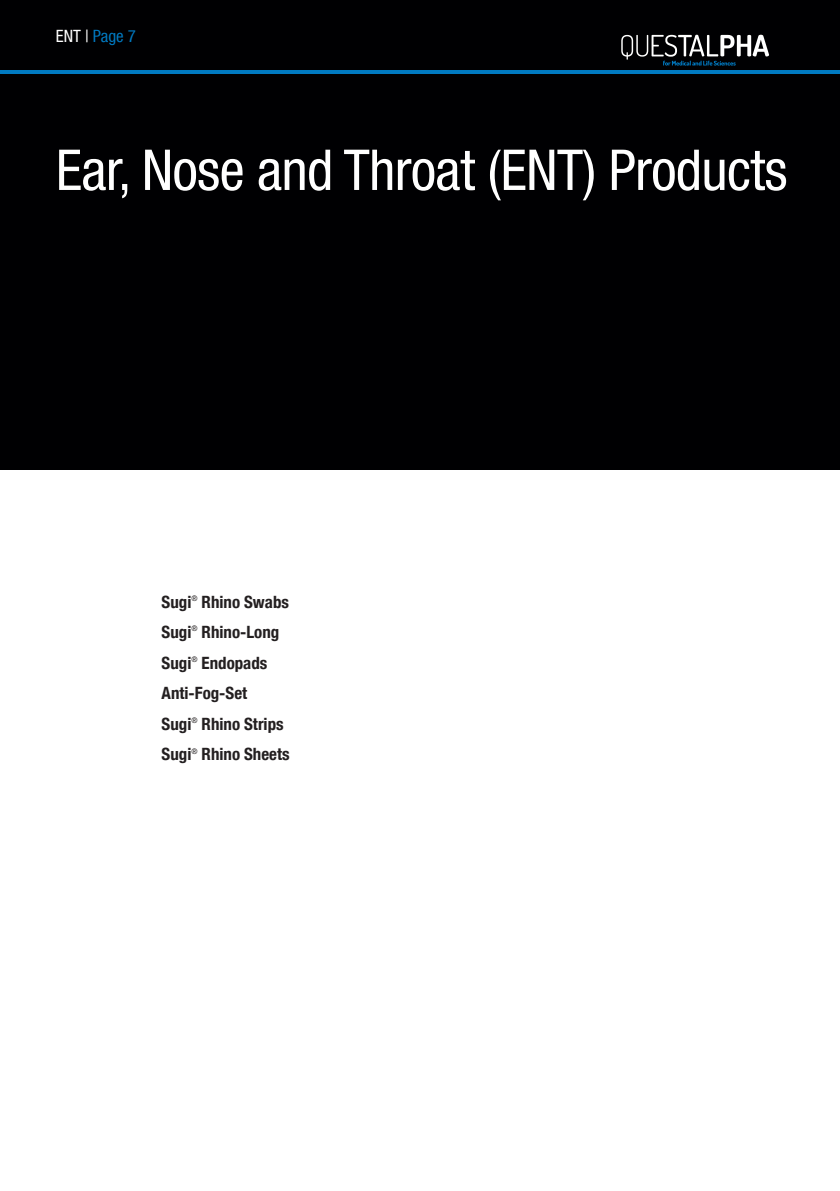
<style>
.page{position:relative;width:840px;height:1191px;background:#fff}
.page>*{position:absolute;margin:0;border:0;box-sizing:border-box;transform-origin:0 0}
.t1{font:condensed 56.4px "Helvetica Neue LT Com";letter-spacing:-.01em;color:#fff}
.t2{font:700 condensed 17px/30.6px "Helvetica Neue LT Com";color:#231f20}
.t3{font:condensed 17px "Helvetica Neue LT Com";color:#007ac2}
.t4{font:condensed 7.6px "Helvetica Neue LT Com";color:#231f20}
.s1{color:#fff}
</style>
<div class="page">
<div style="left:0;top:0;width:839px;height:469px;background:#000002"></div>
<svg style="left:621px;top:35px;width:147px;height:31px"></svg>
<hr style="left:0;top:70px;width:839px;height:4px;background:#007ac2">
<p class="t3" style="left:56px;top:26px;width:81px"><span class="s1">ENT |</span> Page 7</p>
<h1 class="t1" style="left:56px;top:137px;width:732px">Ear, Nose and Throat (ENT) Products</h1>
<p class="t2" style="left:161px;top:586px;width:31px">Sugi</p>
<p class="t4" style="left:191px;top:593px;width:8px">®</p>
<p class="t2" style="left:201px;top:586px;width:89px">Rhino Swabs</p>
<p class="t2" style="left:161px;top:617px;width:31px">Sugi</p>
<p class="t4" style="left:191px;top:624px;width:8px">®</p>
<p class="t2" style="left:201px;top:617px;width:79px">Rhino-Long</p>
<p class="t2" style="left:161px;top:647px;width:31px">Sugi</p>
<p class="t4" style="left:191px;top:655px;width:8px">®</p>
<p class="t2" style="left:161px;top:647px;width:107px;text-indent:40px">Endopads<br>Anti-Fog-Set<br>Sugi</p>
<p class="t4" style="left:191px;top:716px;width:8px">®</p>
<p class="t2" style="left:201px;top:708px;width:84px">Rhino Strips</p>
<p class="t2" style="left:161px;top:739px;width:31px">Sugi</p>
<p class="t4" style="left:191px;top:746px;width:8px">®</p>
<p class="t2" style="left:201px;top:739px;width:90px">Rhino Sheets</p>
</div>
